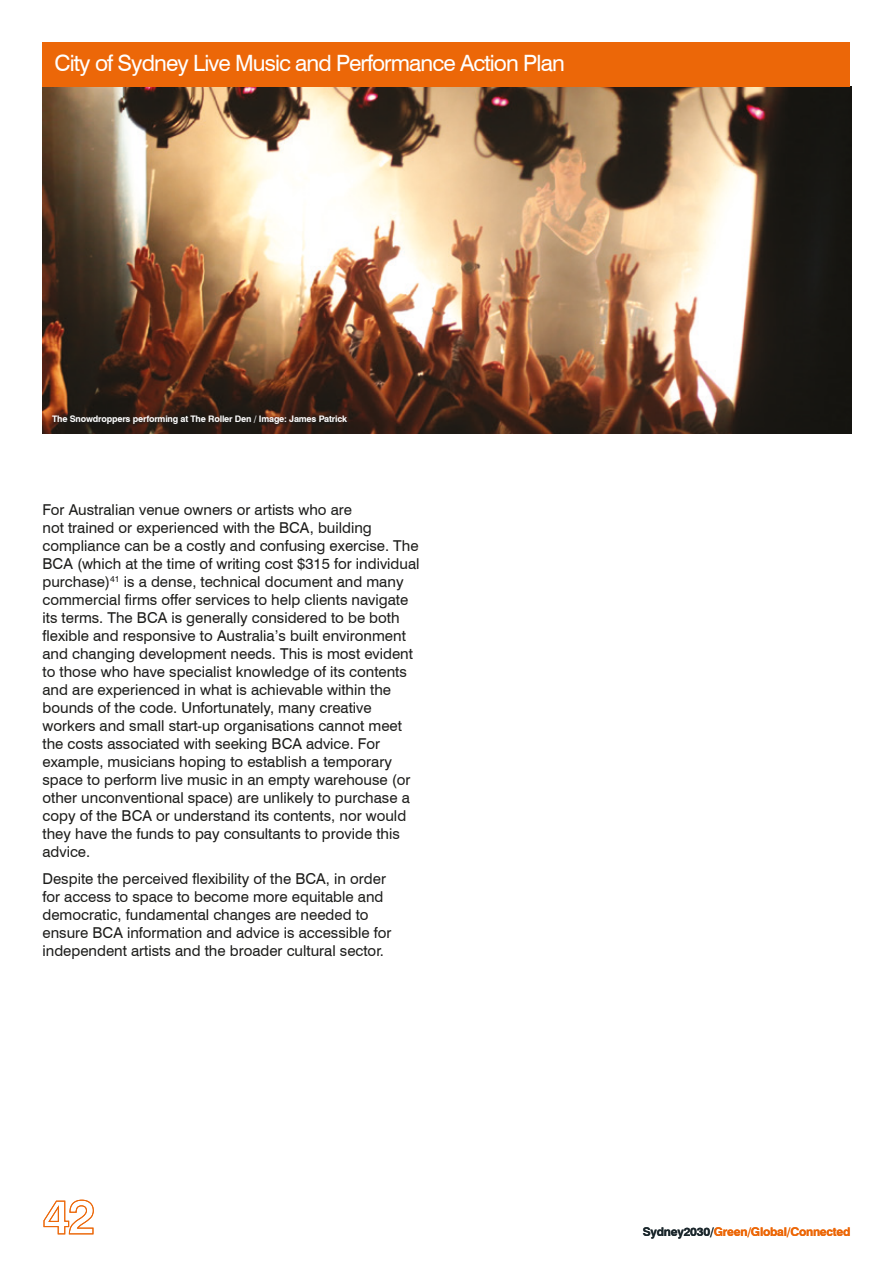
<style>
.page{position:relative;width:893px;height:1263px;background:#fff}
.page>*{position:absolute;margin:0;border:0;box-sizing:border-box;transform-origin:0 0}
.t1{font:22.5px "Swiss 721 BT";letter-spacing:-.04em;color:#fff}
.t2{font:15px/18px "Swiss 721 BT";color:#1d1d1b}
.t3{font:700 12px "Swiss 721 BT";letter-spacing:-.02em;color:#ec6708}
.t4{font:700 9px "Swiss 721 BT";letter-spacing:-.02em;color:#fff}
.s1{color:#1b272c}
</style>
<div class="page">
<img style="left:43px;top:86px;width:809px;height:348px">
<svg style="left:52px;top:415px;width:298px;height:12px;fill:#211b15"></svg>
<svg style="left:43px;top:1199px;width:51px;height:35px"></svg>
<div style="left:43px;top:43px;width:807px;height:44px;background:#ec6708"></div>
<h1 class="t1" style="left:55px;top:50px;width:512px">City of Sydney Live Music and Performance Action Plan</h1>
<p class="t4" style="left:52px;top:413px;width:297px">The Snowdroppers performing at The Roller Den / Image: James Patrick</p>
<p class="t2" style="left:43px;top:501px;width:379px">For Australian venue owners or artists who are<br>not trained or experienced with the BCA, building compliance can be a costly and confusing exercise. The BCA (which at the time of writing cost $315 for individual purchase)<sup>41</sup> is a dense, technical document and many commercial firms offer services to help clients navigate its terms. The BCA is generally considered to be both flexible and responsive to Australia’s built environment and changing development needs. This is most evident to those who have specialist knowledge of its contents and are experienced in what is achievable within the bounds of the code. Unfortunately, many creative workers and small start-up organisations cannot meet the costs associated with seeking BCA advice. For example, musicians hoping to establish a temporary space to perform live music in an empty warehouse (or other unconventional space) are unlikely to purchase a copy of the BCA or understand its contents, nor would they have the funds to pay consultants to provide this advice.</p>
<p class="t2" style="left:43px;top:869px;width:350px">Despite the perceived flexibility of the BCA, in order for access to space to become more equitable and democratic, fundamental changes are needed to ensure BCA information and advice is accessible for independent artists and the broader cultural sector.</p>
<p class="t3" style="left:643px;top:1224px;width:209px"><span class="s1">Sydney2030/</span>Green/Global/Connected</p>
</div>
